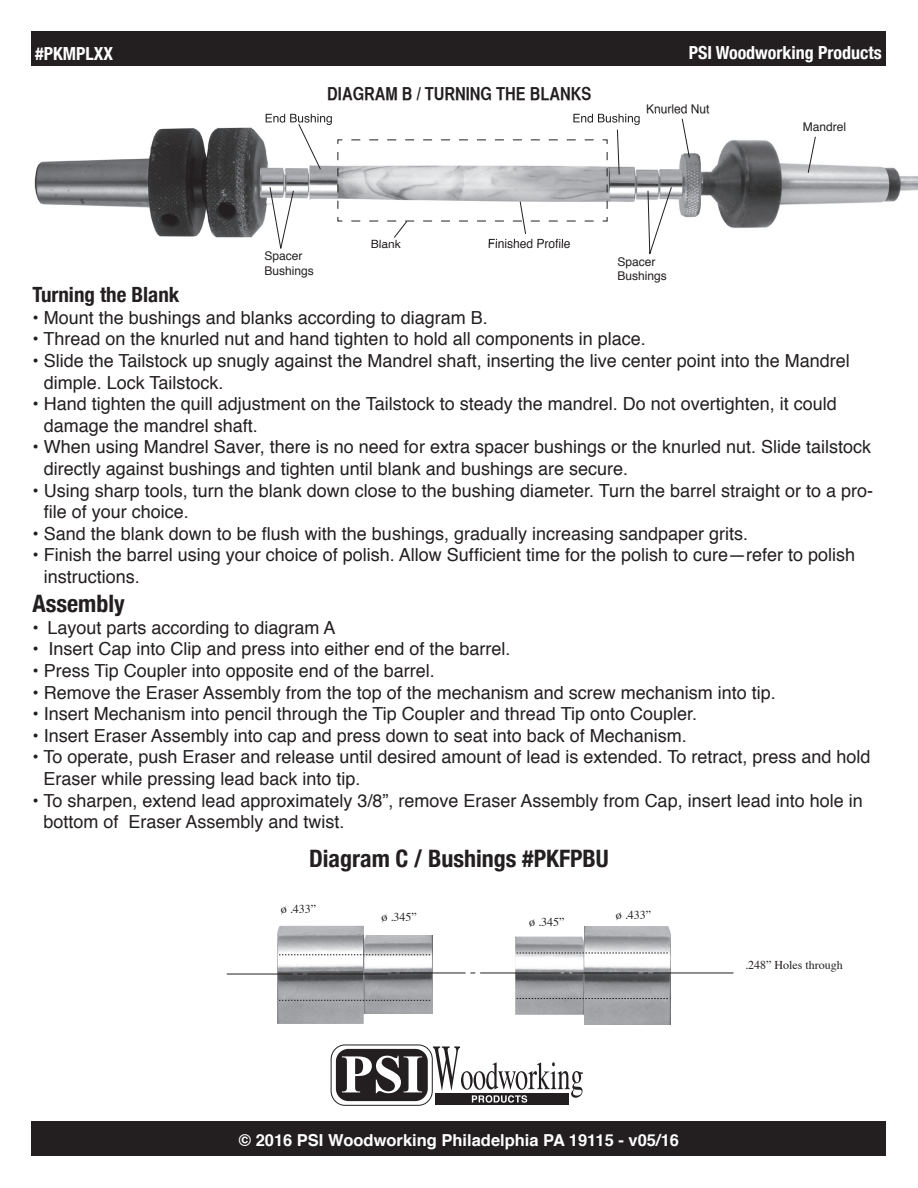
<style>
.page{position:relative;width:918px;height:1188px;background:#fff}
.page>*{position:absolute;margin:0;border:0;box-sizing:border-box;transform-origin:0 0}
.t1{font:700 condensed 24px "Helvetica Neue";color:#231f20}
.t2{font:700 condensed 21px "Helvetica Neue";color:#231f20}
.t3{font:18px/21.6px "Helvetica";color:#231f20}
.t4{font:700 condensed 18px "Helvetica Neue";color:#fff}
.t5{font:18px "Helvetica CY Bold";color:#231f20}
.t6{font:700 16.5px "Helvetica";color:#fff}
.t7{font:12px/14.4px "Helvetica";color:#231f20}
.t8{font:12px "Times";color:#231f20}
</style>
<div class="page">
<svg style="left:331px;top:1045px;width:101px;height:60px"></svg>
<div style="left:331px;top:1045px;width:102px;height:61px;border:1px solid #231f20;border-radius:14px"></div>
<div style="left:435px;top:1093px;width:134px;height:12px;background:#231f20"></div>
<svg style="left:336px;top:1046px;width:247px;height:57px"></svg>
<div style="left:32px;top:32px;width:854px;height:34px;background:#231f20"></div>
<div style="left:32px;top:1121px;width:854px;height:35px;background:#231f20"></div>
<img style="left:34px;top:112px;width:676px;height:131px">
<img style="left:372px;top:240px;width:29px;height:3px">
<img style="left:647px;top:112px;width:62px;height:2px">
<img style="left:266px;top:114px;width:66px;height:11px">
<img style="left:573px;top:114px;width:67px;height:11px">
<img style="left:489px;top:239px;width:81px;height:4px">
<img style="left:515px;top:937px;width:69px;height:78px">
<img style="left:584px;top:927px;width:87px;height:98px">
<img style="left:365px;top:936px;width:68px;height:78px">
<img style="left:277px;top:926px;width:87px;height:98px">
<img style="left:364px;top:936px;width:1px;height:78px">
<hr style="left:227px;top:974px;width:66px;height:1px;background:#231f20">
<hr style="left:400px;top:973px;width:66px;height:1px;background:#231f20">
<hr style="left:572px;top:973px;width:66px;height:1px;background:#231f20">
<hr style="left:307px;top:974px;width:81px;height:1px;background:#231f20">
<hr style="left:480px;top:973px;width:81px;height:1px;background:#231f20">
<hr style="left:653px;top:973px;width:81px;height:1px;background:#231f20">
<svg style="left:279px;top:955px;width:151px;height:1px"></svg>
<svg style="left:517px;top:953px;width:151px;height:1px"></svg>
<svg style="left:279px;top:1000px;width:151px;height:1px"></svg>
<svg style="left:517px;top:998px;width:151px;height:1px"></svg>
<img style="left:701px;top:133px;width:217px;height:102px">
<svg style="left:269px;top:186px;width:25px;height:63px"></svg>
<svg style="left:647px;top:186px;width:25px;height:68px"></svg>
<svg style="left:681px;top:118px;width:9px;height:40px"></svg>
<svg style="left:807px;top:136px;width:9px;height:38px"></svg>
<svg style="left:298px;top:123px;width:23px;height:47px"></svg>
<svg style="left:617px;top:129px;width:3px;height:46px"></svg>
<svg style="left:337px;top:139px;width:271px;height:100px"></svg>
<p class="t4" style="left:35px;top:38px;width:79px">#PKMPLXX</p>
<p class="t4" style="left:689px;top:38px;width:195px">PSI Woodworking Products</p>
<p class="t5" style="left:327px;top:82px;width:266px">DIAGRAM B / TURNING THE BLANKS</p>
<p class="t7" style="left:371px;top:237px;width:32px">Blank</p>
<p class="t7" style="left:488px;top:236px;width:84px">Finished Profile</p>
<p class="t7" style="left:646px;top:102px;width:65px">Knurled Nut</p>
<p class="t7" style="left:265px;top:249px;width:51px">Spacer<br>Bushings</p>
<p class="t7" style="left:617px;top:254px;width:51px">Spacer<br>Bushings</p>
<p class="t7" style="left:803px;top:120px;width:45px">Mandrel</p>
<p class="t2" style="left:32px;top:277px;width:148px">Turning the Blank</p>
<p class="t3" style="left:32px;top:307px;width:457px">• Mount the bushings and blanks according to diagram B.</p>
<p class="t3" style="left:32px;top:329px;width:615px">• Thread on the knurled nut and hand tighten to hold all components in place.</p>
<p class="t3" style="left:44px;top:350px;width:808px;text-indent:-11px">• Slide the Tailstock up snugly against the Mandrel shaft, inserting the live center point into the Mandrel dimple. Lock Tailstock.</p>
<p class="t3" style="left:44px;top:394px;width:795px;text-indent:-11px">• Hand tighten the quill adjustment on the Tailstock to steady the mandrel. Do not overtighten, it could damage the mandrel shaft.</p>
<p class="t3" style="left:44px;top:437px;width:829px;text-indent:-11px">• When using Mandrel Saver, there is no need for extra spacer bushings or the knurled nut. Slide tailstock directly against bushings and tighten until blank and bushings are secure.</p>
<p class="t3" style="left:44px;top:480px;width:831px;text-indent:-11px">• Using sharp tools, turn the blank down close to the bushing diameter. Turn the barrel straight or to a pro&shy;file of your choice.</p>
<p class="t3" style="left:32px;top:523px;width:717px">• Sand the blank down to be flush with the bushings, gradually increasing sandpaper grits.</p>
<p class="t3" style="left:44px;top:545px;width:813px;text-indent:-11px">• Finish the barrel using your choice of polish. Allow Sufficient time for the polish to cure—refer to polish instructions.</p>
<h1 class="t1" style="left:32px;top:584px;width:94px">Assembly</h1>
<p class="t3" style="left:32px;top:617px;width:305px">• Layout parts according to diagram A</p>
<p class="t3" style="left:32px;top:639px;width:480px">• Insert Cap into Clip and press into either end of the barrel.</p>
<p class="t3" style="left:32px;top:660px;width:404px">• Press Tip Coupler into opposite end of the barrel.</p>
<p class="t3" style="left:32px;top:682px;width:745px">• Remove the Eraser Assembly from the top of the mechanism and screw mechanism into tip.</p>
<p class="t3" style="left:32px;top:704px;width:666px">• Insert Mechanism into pencil through the Tip Coupler and thread Tip onto Coupler.</p>
<p class="t3" style="left:32px;top:725px;width:656px">• Insert Eraser Assembly into cap and press down to seat into back of Mechanism.</p>
<p class="t3" style="left:43px;top:747px;width:829px;text-indent:-11px">• To operate, push Eraser and release until desired amount of lead is extended. To retract, press and hold<br>Eraser while pressing lead back into tip.</p>
<p class="t3" style="left:43px;top:790px;width:821px;text-indent:-11px">• To sharpen, extend lead approximately 3/8”, remove Eraser Assembly from Cap, insert lead into hole in bottom of Eraser Assembly and twist.</p>
<h1 class="t1" style="left:309px;top:839px;width:301px">Diagram C / Bushings #PKFPBU</h1>
<p class="t8" style="left:281px;top:898px;width:37px">ø .433”</p>
<p class="t8" style="left:382px;top:906px;width:37px">ø .345”</p>
<p class="t8" style="left:616px;top:903px;width:37px">ø .433”</p>
<p class="t8" style="left:529px;top:911px;width:37px">ø .345”</p>
<p class="t6" style="left:239px;top:1127px;width:442px">© 2016 PSI Woodworking Philadelphia PA 19115 - v05/16</p>
<p class="t8" style="left:745px;top:954px;width:99px">.248” Holes through</p>
</div>
